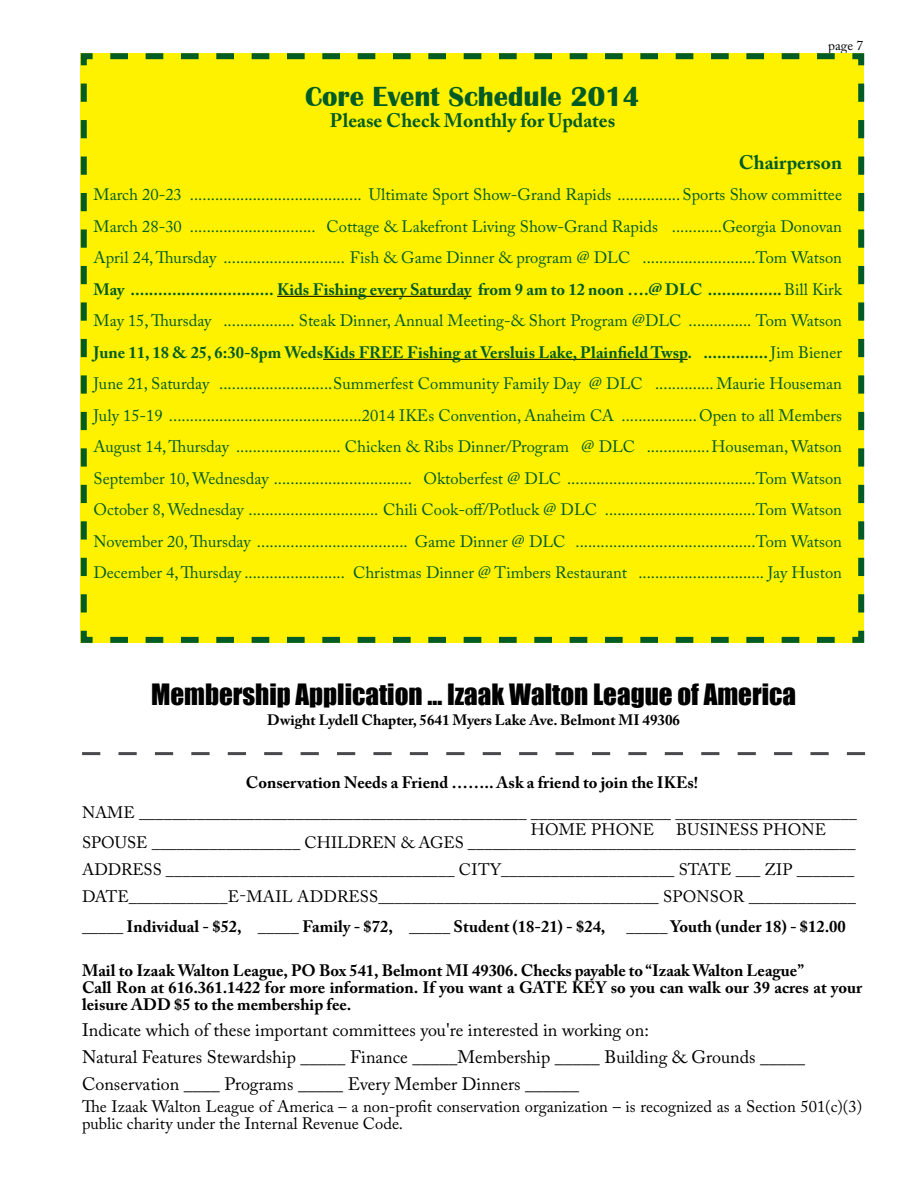
<style>
.page{position:relative;width:918px;height:1188px;background:#fff}
.page>*{position:absolute;margin:0;border:0;box-sizing:border-box;transform-origin:0 0}
.t1{font:700 28.5px "Britannic";color:#005c24}
.t2{font:27px "Impact";color:#000}
.t3{font:700 19.5px "Adobe Caslon Pro";color:#005c24}
.t4{font:18px/27px "Adobe Caslon Pro";color:#000}
.t5{font:16.5px/31.5px "Adobe Caslon Pro";color:#005c24;text-align:justify}
.t6{font:16.5px/16.5px "Adobe Caslon Pro";color:#000}
.t7{font:700 16.5px/17.2px "Adobe Caslon Pro";color:#000}
.t8{font:700 15px "Adobe Caslon Pro";color:#000}
.t9{font:13.5px "Adobe Caslon Pro";color:#000}
.s1{font-weight:700}
</style>
<div class="page">
<svg style="left:82px;top:752px;width:783px;height:3px"></svg>
<div style="left:80px;top:53px;width:785px;height:590px;background:#fff200"></div>
<h1 class="t1" style="left:305px;top:80px;width:336px">Core Event Schedule 2014</h1>
<p class="t3" style="left:330px;top:109px;width:287px">Please Check Monthly for Updates</p>
<p class="t9" style="left:828px;top:38px;width:37px">page 7</p>
<p class="t3" style="left:739px;top:151px;width:105px">Chairperson</p>
<p class="t5" style="left:94px;top:179px;width:750px">March 20-23 ......................................... Ultimate Sport Show-Grand Rapids ............... Sports Show committee March 28-30 .............................. Cottage &amp; Lakefront Living Show-Grand Rapids ............Georgia Donovan April 24, Thursday ............................. Fish &amp; Game Dinner &amp; program @ DLC ...........................Tom Watson <span class="s1">May ............................... Kids Fishing every Saturday from 9 am to 12 noon ….@ DLC ................</span>Bill Kirk May 15, Thursday ................. Steak Dinner, Annual Meeting-&amp; Short Program @DLC ............... Tom Watson <span class="s1">June 11, 18 &amp; 25, 6:30-8pm WedsKids FREE Fishing at Versluis Lake, Plainfield Twsp. ..............</span> Jim Biener June 21, Saturday ...........................Summerfest Community Family Day @ DLC .............. Maurie Houseman July 15-19 ..............................................2014 IKEs Convention, Anaheim CA ..................Open to all Members August 14, Thursday ......................... Chicken &amp; Ribs Dinner/Program @ DLC ...............Houseman, Watson September 10, Wednesday ................................. Oktoberfest @ DLC .............................................Tom Watson October 8, Wednesday ............................... Chili Cook-off/Potluck @ DLC ....................................Tom Watson November 20, Thursday .................................... Game Dinner @ DLC ...........................................Tom Watson December 4, Thursday ........................ Christmas Dinner @ Timbers Restaurant .............................. Jay Huston</p>
<h2 class="t2" style="left:151px;top:674px;width:647px">Membership Application … Izaak Walton League of America</h2>
<p class="t8" style="left:267px;top:711px;width:415px">Dwight Lydell Chapter, 5641 Myers Lake Ave. Belmont MI 49306</p>
<p class="t7" style="left:246px;top:774px;width:454px">Conservation Needs a Friend …….. Ask a friend to join the IKEs!</p>
<p class="t6" style="left:531px;top:804px;width:328px;text-indent:-449px">NAME _______________________________________________ _________________ ______________________<br>HOME PHONE</p>
<p class="t6" style="left:82px;top:822px;width:775px;line-height:13.5px;text-indent:594px">BUSINESS PHONE<br>SPOUSE __________________ CHILDREN &amp; AGES _______________________________________________</p>
<p class="t6" style="left:82px;top:856px;width:775px;line-height:27px">ADDRESS ___________________________________ CITY_____________________ STATE ___ ZIP _______<br>DATE____________E-MAIL ADDRESS__________________________________ SPONSOR _____________</p>
<p class="t7" style="left:82px;top:918px;width:525px">_____ Individual - $52, _____ Family - $72, _____ Student (18-21) - $24,</p>
<p class="t7" style="left:627px;top:918px;width:221px">_____ Youth (under 18) - $12.00</p>
<p class="t7" style="left:82px;top:962px;width:782px">Mail to Izaak Walton League, PO Box 541, Belmont MI 49306. Checks payable to “Izaak Walton League”<br>Call Ron at 616.361.1422 for more information. If you want a GATE KEY so you can walk our 39 acres at your leisure ADD $5 to the membership fee.</p>
<p class="t4" style="left:82px;top:1016px;width:725px">Indicate which of these important committees you're interested in working on:<br>Natural Features Stewardship _____ Finance _____Membership _____ Building &amp; Grounds _____<br>Conservation ____ Programs _____ Every Member Dinners ______</p>
<p class="t6" style="left:82px;top:1097px;width:782px;line-height:17.2px">The Izaak Walton League of America – a non-profit conservation organization – is recognized as a Section 501(c)(3) public charity under the Internal Revenue Code.</p>
</div>
